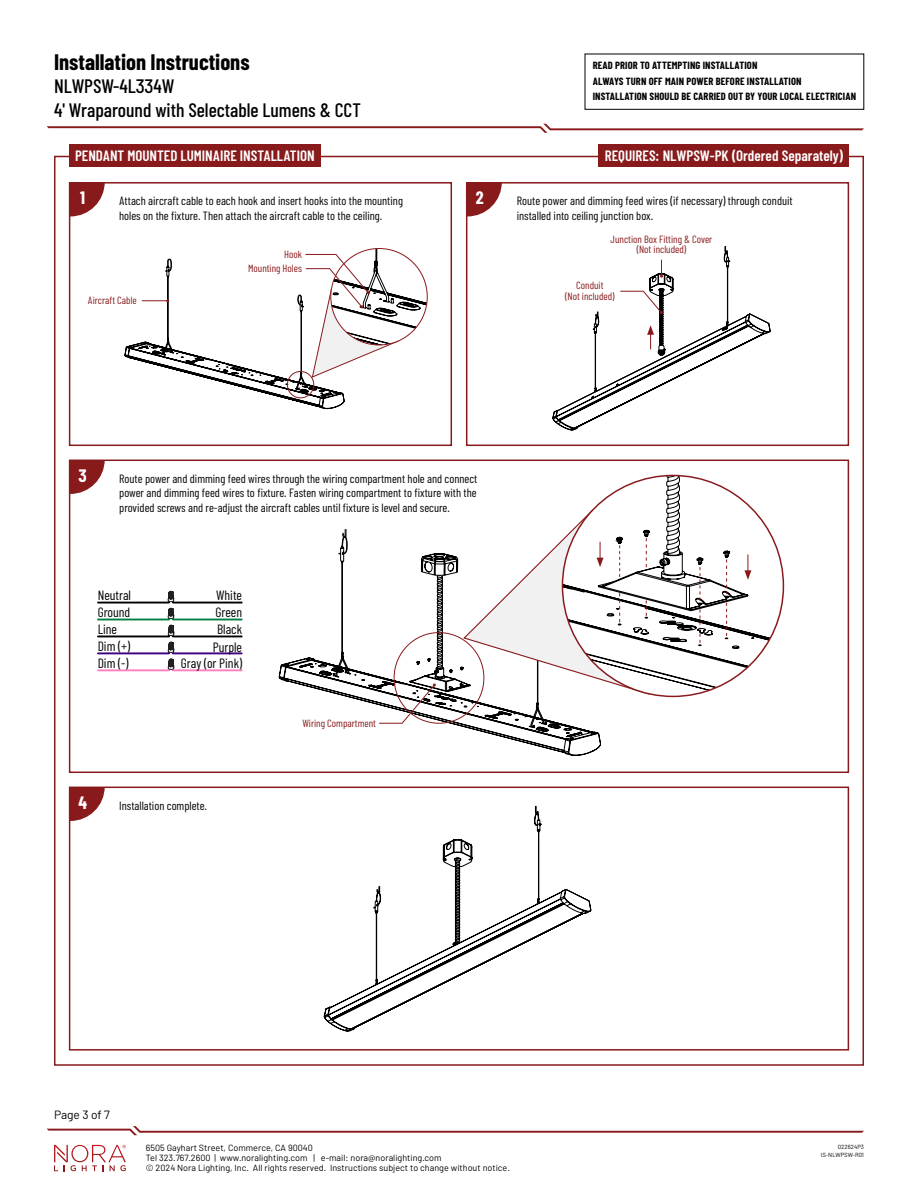
<style>
.page{position:relative;width:918px;height:1188px;background:#fff}
.page>*{position:absolute;margin:0;border:0;box-sizing:border-box;transform-origin:0 0}
.t1{font:700 22.5px "Barlow Condensed";color:#000}
.t2{font:500 19.5px/23.4px "Barlow Condensed";color:#000}
.t3{font:700 18px "Barlow Condensed";color:#fff}
.t4{font:600 15px "Barlow Condensed";color:#fff}
.t5{font:13.5px "Barlow Condensed";color:#000}
.t6{font:12px/14.4px "Barlow Condensed";color:#000}
.t7{font:12px "Barlow";color:#000}
.t8{font:700 10.5px/15.6px "Barlow Condensed";letter-spacing:.01em;color:#000}
.t9{font:10.5px/10.5px "Barlow Condensed";color:#891a1c;text-align:center}
.t10{font:9px/9.9px "Barlow";color:#000}
.t11{font:6px/8.7px "Barlow";color:#000;text-align:right}
</style>
<div class="page">
<div style="left:69px;top:145px;width:252px;height:22px;background:#891a1c"></div>
<svg style="left:72px;top:185px;width:33px;height:31px"></svg>
<div style="left:69px;top:182px;width:383px;height:264px;border:2px solid #891a1c"></div>
<svg style="left:72px;top:790px;width:33px;height:31px"></svg>
<div style="left:69px;top:787px;width:780px;height:264px;border:2px solid #891a1c"></div>
<svg style="left:72px;top:463px;width:33px;height:31px"></svg>
<div style="left:69px;top:460px;width:780px;height:313px;border:2px solid #891a1c"></div>
<svg style="left:469px;top:185px;width:33px;height:31px"></svg>
<div style="left:466px;top:182px;width:383px;height:264px;border:2px solid #891a1c"></div>
<div style="left:599px;top:145px;width:250px;height:22px;background:#891a1c"></div>
<svg style="left:47px;top:124px;width:817px;height:9px"></svg>
<svg style="left:47px;top:1126px;width:817px;height:9px"></svg>
<svg style="left:54px;top:1145px;width:72px;height:26px"></svg>
<div style="left:585px;top:54px;width:279px;height:56px;border:1px solid #000"></div>
<svg style="left:279px;top:546px;width:321px;height:210px"></svg>
<svg style="left:342px;top:529px;width:5px;height:25px"></svg>
<svg style="left:324px;top:806px;width:267px;height:226px"></svg>
<svg style="left:594px;top:475px;width:189px;height:221px"></svg>
<svg style="left:744px;top:554px;width:7px;height:26px"></svg>
<svg style="left:699px;top:561px;width:2px;height:40px"></svg>
<svg style="left:699px;top:609px;width:2px;height:37px"></svg>
<svg style="left:726px;top:554px;width:2px;height:40px"></svg>
<svg style="left:725px;top:603px;width:3px;height:36px"></svg>
<svg style="left:98px;top:590px;width:144px;height:81px"></svg>
<svg style="left:379px;top:508px;width:271px;height:216px"></svg>
<svg style="left:125px;top:249px;width:302px;height:160px"></svg>
<svg style="left:552px;top:246px;width:219px;height:184px"></svg>
<h1 class="t1" style="left:54px;top:48px;width:197px">Installation Instructions</h1>
<h2 class="t2" style="left:54px;top:74px;width:308px">NLWPSW-4L334W<br>4' Wraparound with Selectable Lumens &amp; CCT</h2>
<p class="t4" style="left:75px;top:146px;width:241px">PENDANT MOUNTED LUMINAIRE INSTALLATION</p>
<h3 class="t3" style="left:80px;top:187px;width:6px">1</h3>
<p class="t6" style="left:119px;top:194px;width:285px">Attach aircraft cable to each hook and insert hooks into the mounting holes on the fixture. Then attach the aircraft cable to the ceiling.</p>
<p class="t9" style="left:284px;top:248px;width:19px">Hook</p>
<p class="t9" style="left:88px;top:295px;width:51px">Aircraft Cable</p>
<p class="t9" style="left:248px;top:263px;width:55px">Mounting Holes</p>
<h3 class="t3" style="left:476px;top:187px;width:9px">2</h3>
<p class="t8" style="left:593px;top:57px;width:265px">READ PRIOR TO ATTEMPTING INSTALLATION<br>ALWAYS TURN OFF MAIN POWER BEFORE INSTALLATION<br>INSTALLATION SHOULD BE CARRIED OUT BY YOUR LOCAL ELECTRICIAN</p>
<p class="t4" style="left:605px;top:146px;width:240px">REQUIRES: NLWPSW-PK (Ordered Separately)</p>
<p class="t6" style="left:517px;top:194px;width:278px">Route power and dimming feed wires (if necessary) through conduit installed into ceiling junction box.</p>
<p class="t9" style="left:611px;top:234px;width:103px">Junction Box Fitting &amp; Cover (Not included)</p>
<p class="t9" style="left:565px;top:280px;width:51px">Conduit<br>(Not included)</p>
<h3 class="t3" style="left:79px;top:464px;width:10px">3</h3>
<p class="t6" style="left:119px;top:471px;width:360px;text-align:justify">Route power and dimming feed wires through the wiring compartment hole and connect power and dimming feed wires to fixture. Fasten wiring compartment to fixture with the provided screws and re-adjust the aircraft cables until fixture is level and secure.</p>
<p class="t5" style="left:98px;top:587px;width:35px">Neutral</p>
<p class="t5" style="left:216px;top:587px;width:27px">White</p>
<p class="t5" style="left:98px;top:604px;width:34px">Ground</p>
<p class="t5" style="left:216px;top:604px;width:28px">Green</p>
<p class="t5" style="left:98px;top:621px;width:21px">Line</p>
<p class="t5" style="left:217px;top:621px;width:26px">Black</p>
<p class="t5" style="left:98px;top:638px;width:34px">Dim (+)</p>
<p class="t5" style="left:213px;top:638px;width:31px">Purple</p>
<p class="t5" style="left:98px;top:654px;width:32px">Dim (-)</p>
<p class="t5" style="left:181px;top:654px;width:63px">Gray (or Pink)</p>
<h3 class="t3" style="left:78px;top:791px;width:10px">4</h3>
<p class="t6" style="left:119px;top:798px;width:89px">Installation complete.</p>
<p class="t9" style="left:302px;top:717px;width:75px">Wiring Compartment</p>
<p class="t7" style="left:54px;top:1107px;width:57px">Page 3 of 7</p>
<p class="t10" style="left:146px;top:1142px;width:366px">6505 Gayhart Street, Commerce, CA 90040<br>Tel 323.767.2600 | www.noralighting.com | e-mail: nora@noralighting.com<br>© 2024 Nora Lighting, Inc. All rights reserved. Instructions subject to change without notice.</p>
<p class="t11" style="left:821px;top:1142px;width:45px">022624P3<br>IS-NLWPSW-R01</p>
</div>
